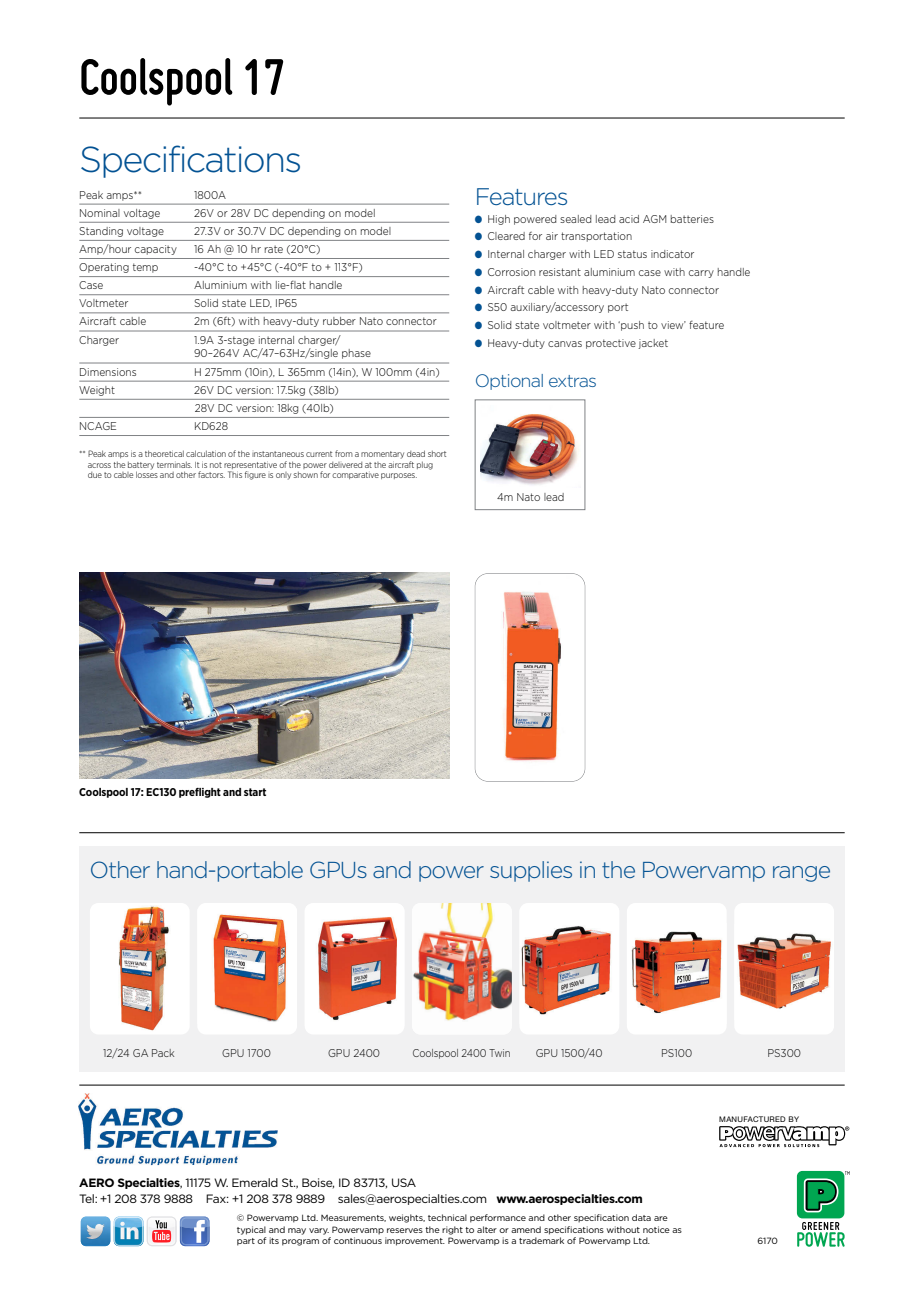
<style>
.page{position:relative;width:924px;height:1294px;background:#fff}
.page>*{position:absolute;margin:0;border:0;box-sizing:border-box;transform-origin:0 0}
.t1{font:700 53.4px "Miso";letter-spacing:-.015em;color:#000}
.t2{font:300 36px "Gotham";letter-spacing:-.05em;color:#035293}
.t3{font:300 24px "Gotham";letter-spacing:-.05em;color:#035293}
.t4{font:300 23.1px "Gotham";letter-spacing:-.05em;color:#035293}
.t5{font:300 18px "Gotham";letter-spacing:-.05em;color:#035293}
.t6{font:12px/15.8px "Gotham";letter-spacing:-.03em;color:#000}
.t7{font:300 11.25px/14px "Gotham";color:#000;scale:.9 1}
.t8{font:700 11.25px "Gotham Narrow";letter-spacing:-.01em;color:#000}
.t9{font:300 11.25px "Gotham";color:#000;scale:.85 1}
.t10{font:9px/11.6px "Gotham";letter-spacing:-.01em;color:#000}
.t11{font:300 9px/10.5px "Gotham Narrow";letter-spacing:-.01em;color:#000}
.t12{font:7.8px "Helvetica Neue";letter-spacing:.04em;color:#000}
.s1{color:#035293}
.s2{font-weight:700}
</style>
<div class="page">
<hr style="left:79px;top:118px;width:766px;height:1px;background:#000">
<img style="left:81px;top:1217px;width:29px;height:29px">
<img style="left:114px;top:1217px;width:29px;height:29px">
<div style="left:797px;top:1171px;width:47px;height:47px;background:#00a651;border-radius:5px"></div>
<svg style="left:797px;top:1222px;width:48px;height:25px"></svg>
<svg style="left:803px;top:1171px;width:47px;height:44px"></svg>
<hr style="left:79px;top:1085px;width:766px;height:1px;background:#000">
<img style="left:78px;top:1093px;width:200px;height:72px">
<svg style="left:719px;top:1126px;width:130px;height:21px"></svg>
<hr style="left:79px;top:204px;width:370px;height:1px;background:#808285">
<hr style="left:79px;top:222px;width:370px;height:1px;background:#808285">
<hr style="left:79px;top:240px;width:370px;height:1px;background:#808285">
<hr style="left:79px;top:258px;width:370px;height:1px;background:#808285">
<hr style="left:79px;top:276px;width:370px;height:1px;background:#808285">
<hr style="left:79px;top:294px;width:370px;height:1px;background:#808285">
<hr style="left:79px;top:313px;width:370px;height:1px;background:#808285">
<hr style="left:79px;top:331px;width:370px;height:1px;background:#808285">
<hr style="left:79px;top:363px;width:370px;height:1px;background:#808285">
<hr style="left:79px;top:381px;width:370px;height:1px;background:#808285">
<hr style="left:79px;top:399px;width:370px;height:1px;background:#808285">
<hr style="left:79px;top:417px;width:370px;height:1px;background:#808285">
<hr style="left:79px;top:435px;width:370px;height:1px;background:#808285">
<svg style="left:147px;top:1216px;width:62px;height:30px"></svg>
<img style="left:79px;top:573px;width:370px;height:206px">
<div style="left:475px;top:399px;width:110px;height:111px;border:1px solid #808285"></div>
<img style="left:480px;top:414px;width:99px;height:71px">
<img style="left:475px;top:574px;width:110px;height:207px;border-radius:13px">
<div style="left:475px;top:573px;width:110px;height:209px;border:1px solid #808285;border-radius:13px"></div>
<div style="left:79px;top:847px;width:766px;height:225px;background:#f1f1f2"></div>
<div style="left:90px;top:903px;width:100px;height:131px;background:#fff;border-radius:9px"></div>
<img style="left:118px;top:906px;width:52px;height:125px">
<div style="left:197px;top:903px;width:100px;height:131px;background:#fff;border-radius:9px"></div>
<img style="left:212px;top:914px;width:75px;height:108px">
<div style="left:305px;top:903px;width:99px;height:131px;background:#fff;border-radius:9px"></div>
<img style="left:305px;top:906px;width:99px;height:115px">
<img style="left:412px;top:903px;width:100px;height:131px;border-radius:9px">
<div style="left:519px;top:903px;width:100px;height:131px;background:#fff;border-radius:9px"></div>
<img style="left:521px;top:908px;width:98px;height:107px">
<div style="left:627px;top:903px;width:100px;height:131px;background:#fff;border-radius:9px"></div>
<img style="left:631px;top:931px;width:91px;height:83px">
<div style="left:734px;top:903px;width:100px;height:131px;background:#fff;border-radius:9px"></div>
<img style="left:737px;top:933px;width:94px;height:76px">
<hr style="left:79px;top:832px;width:766px;height:1px;background:#000">
<h1 class="t1" style="left:79px;top:59px;width:208px">coolspool 17</h1>
<h2 class="t2" style="left:79px;top:138px;width:224px">Specifications</h2>
<p class="t7" style="left:79px;top:188px;width:71px">Peak amps**</p>
<p class="t7" style="left:194px;top:188px;width:37px">1800A</p>
<p class="t7" style="left:79px;top:206px;width:92px">Nominal voltage</p>
<p class="t7" style="left:194px;top:206px;width:203px">26V or 28V DC depending on model</p>
<p class="t7" style="left:79px;top:224px;width:96px">Standing voltage</p>
<p class="t7" style="left:194px;top:224px;width:221px">27.3V or 30.7V DC depending on model</p>
<p class="t7" style="left:79px;top:242px;width:110px">Amp/hour capacity</p>
<p class="t7" style="left:194px;top:242px;width:142px">16 Ah @ 10 hr rate (20°C)</p>
<p class="t7" style="left:79px;top:260px;width:90px">Operating temp</p>
<p class="t7" style="left:194px;top:260px;width:189px">-40°C to +45°C (-40°F to + 113°F)</p>
<p class="t7" style="left:79px;top:278px;width:28px">Case</p>
<p class="t7" style="left:194px;top:278px;width:166px">Aluminium with lie-flat handle</p>
<p class="t7" style="left:79px;top:296px;width:56px">Voltmeter</p>
<p class="t7" style="left:194px;top:296px;width:116px">Solid state LED, IP65</p>
<p class="t7" style="left:79px;top:315px;width:76px">Aircraft cable</p>
<p class="t7" style="left:194px;top:315px;width:271px">2m (6ft) with heavy-duty rubber Nato connector</p>
<p class="t7" style="left:79px;top:333px;width:46px">Charger</p>
<p class="t7" style="left:194px;top:333px;width:198px">1.9A 3-stage internal charger/<br>90–264V AC/47–63Hz/single phase</p>
<p class="t7" style="left:79px;top:365px;width:65px">Dimensions</p>
<p class="t7" style="left:194px;top:365px;width:274px">H 275mm (10in), L 365mm (14in), W 100mm (4in)</p>
<p class="t7" style="left:79px;top:383px;width:41px">Weight</p>
<p class="t7" style="left:194px;top:381px;width:162px;line-height:18.1px">26V DC version: 17.5kg (38lb)<br>28V DC version: 18kg (40lb)</p>
<p class="t7" style="left:79px;top:419px;width:43px">NCAGE</p>
<p class="t7" style="left:194px;top:419px;width:39px">KD628</p>
<p class="t11" style="left:88px;top:450px;width:361px;text-indent:-9px">** Peak amps is a theoretical calculation of the instantaneous current from a momentary dead short across the battery terminals. It is not representative of the power delivered at the aircraft plug due to cable losses and other factors. This figure is only shown for comparative purposes.</p>
<h3 class="t3" style="left:475px;top:182px;width:95px">Features</h3>
<p class="t7" style="left:475px;top:212px;width:267px"><span class="s1">●</span> High powered sealed lead acid AGM batteries</p>
<p class="t7" style="left:475px;top:229px;width:176px"><span class="s1">●</span> Cleared for air transportation</p>
<p class="t7" style="left:475px;top:247px;width:246px"><span class="s1">●</span> Internal charger with LED status indicator</p>
<p class="t7" style="left:475px;top:265px;width:308px"><span class="s1">●</span> Corrosion resistant aluminium case with carry handle</p>
<p class="t7" style="left:475px;top:283px;width:273px"><span class="s1">●</span> Aircraft cable with heavy-duty Nato connector</p>
<p class="t7" style="left:475px;top:300px;width:173px"><span class="s1">●</span> S50 auxiliary/accessory port</p>
<p class="t7" style="left:475px;top:318px;width:279px"><span class="s1">●</span> Solid state voltmeter with ‘push to view’ feature</p>
<p class="t7" style="left:475px;top:336px;width:217px"><span class="s1">●</span> Heavy-duty canvas protective jacket</p>
<h3 class="t5" style="left:475px;top:371px;width:124px">Optional extras</h3>
<p class="t7" style="left:497px;top:490px;width:76px">4m Nato lead</p>
<p class="t8" style="left:79px;top:788px;width:189px">Coolspool 17: EC130 preflight and start</p>
<h3 class="t4" style="left:90px;top:857px;width:743px">Other hand-portable GPUs and power supplies in the Powervamp range</h3>
<p class="t7" style="left:103px;top:1046px;width:81px">12/24 GA Pack</p>
<p class="t7" style="left:222px;top:1046px;width:56px">GPU 1700</p>
<p class="t7" style="left:328px;top:1046px;width:59px">GPU 2400</p>
<p class="t9" style="left:413px;top:1046px;width:117px">Coolspool 2400 Twin</p>
<p class="t7" style="left:536px;top:1046px;width:76px">GPU 1500/40</p>
<p class="t7" style="left:661px;top:1046px;width:36px">PS100</p>
<p class="t7" style="left:767px;top:1046px;width:39px">PS300</p>
<p class="t6" style="left:79px;top:1175px;width:565px"><span class="s2">AERO Specialties</span>, 11175 W. Emerald St., Boise, ID 83713, USA<br>Tel: +1 208 378 9888 Fax: +1 208 378 9889 sales@aerospecialties.com <span class="s2">www.aerospecialties.com</span></p>
<p class="t10" style="left:237px;top:1212px;width:447px">© Powervamp Ltd. Measurements, weights, technical performance and other specification data are typical and may vary. Powervamp reserves the right to alter or amend specifications without notice as part of its program of continuous improvement. Powervamp is a trademark of Powervamp Ltd.</p>
<p class="t12" style="left:719px;top:1116px;width:81px">MANUFACTURED BY</p>
<p class="t10" style="left:758px;top:1235px;width:22px">6170</p>
</div>
